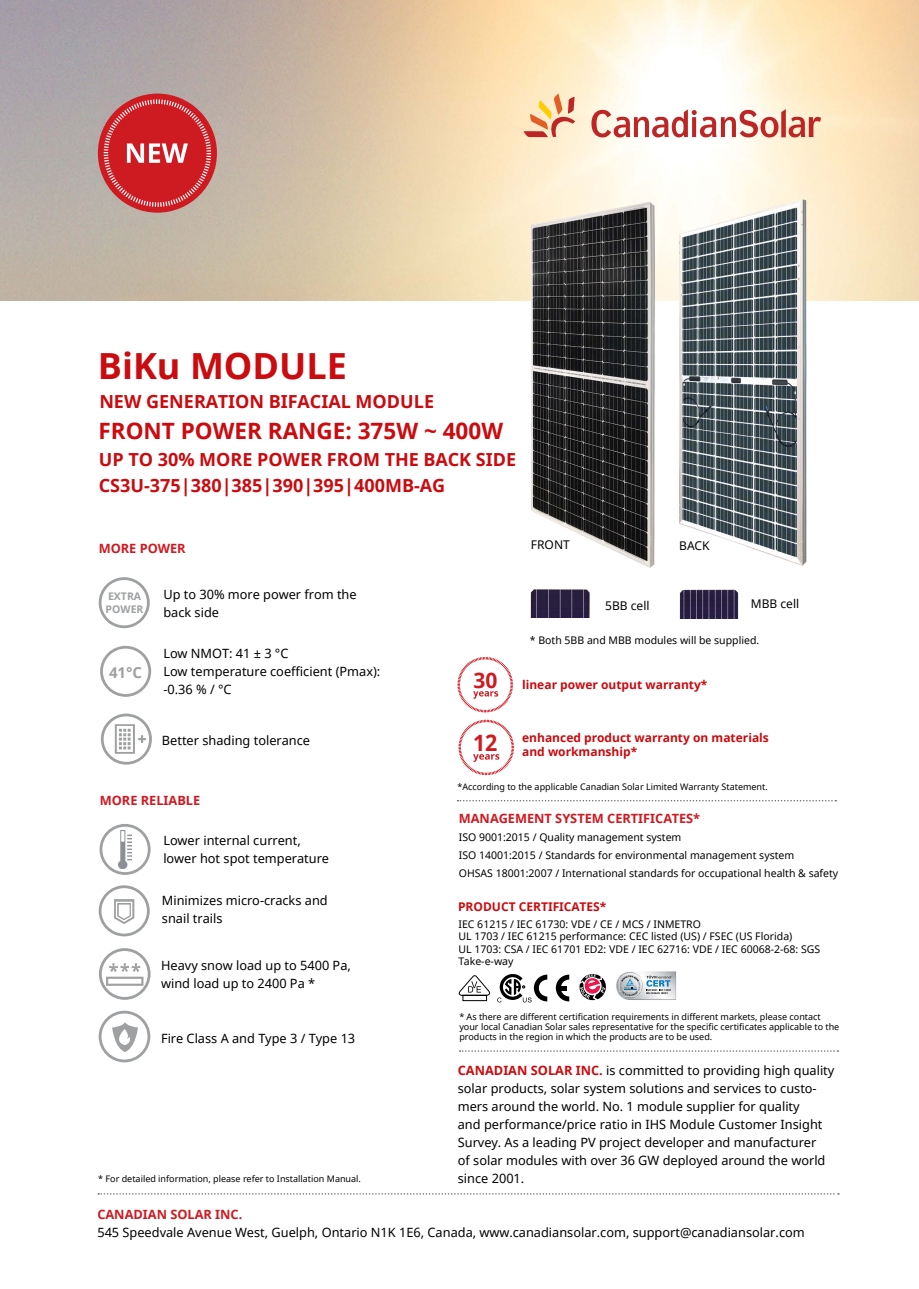
<style>
.page{position:relative;width:919px;height:1289px;background:#fff}
.page>*{position:absolute;margin:0;border:0;box-sizing:border-box;transform-origin:0 0}
.t1{font:700 36px "Noto Sans";color:#ca0b0f}
.t2{font:700 22.5px "Noto Sans";color:#cb0b0f}
.t3{font:700 22.5px "Noto Sans";color:#ce1a21;scale:.95 1}
.t4{font:700 21px "Noto Sans";color:#ce1a21}
.t5{font:700 18px "Noto Sans";color:#ca0b0f}
.t6{font:700 15px "Noto Sans";color:#9ea0a2}
.t7{font:12.75px/18px "Noto Sans";color:#000}
.t8{font:700 12.75px "Noto Sans";color:#ce1a21}
.t9{font:700 12px/13.8px "Noto Sans";color:#ca0b0f}
.t10{font:12px "Noto Sans";color:#000}
.t11{font:10.5px/12px "Noto Sans";color:#000}
.t12{font:700 10.5px/12.6px "Noto Sans";color:#9ea0a2}
.t13{font:9px/10.4px "Noto Sans";color:#000}
.s1{font-weight:700;color:#ca0b0f}
</style>
<div class="page">
<svg style="left:98px;top:1193px;width:740px;height:1px"></svg>
<img style="left:0;top:0;width:918px;height:301px">
<div style="left:98px;top:94px;width:119px;height:119px;background:#ce1a21;border-radius:50%"></div>
<svg style="left:104px;top:99px;width:107px;height:108px"></svg>
<svg style="left:523px;top:94px;width:52px;height:43px;background:#f1be96"></svg>
<svg style="left:591px;top:109px;width:230px;height:28px"></svg>
<svg style="left:457px;top:800px;width:379px;height:1px"></svg>
<img style="left:643px;top:163px;width:198px;height:403px">
<svg style="left:99px;top:948px;width:51px;height:51px"></svg>
<svg style="left:101px;top:713px;width:51px;height:51px"></svg>
<svg style="left:99px;top:577px;width:51px;height:51px"></svg>
<svg style="left:100px;top:646px;width:51px;height:50px"></svg>
<svg style="left:99px;top:824px;width:52px;height:50px"></svg>
<img style="left:118px;top:830px;width:14px;height:38px">
<svg style="left:99px;top:1010px;width:51px;height:52px"></svg>
<svg style="left:99px;top:885px;width:51px;height:51px"></svg>
<img style="left:507px;top:187px;width:172px;height:381px">
<svg style="left:459px;top:1050px;width:379px;height:1px"></svg>
<img style="left:530px;top:589px;width:60px;height:28px">
<img style="left:679px;top:589px;width:60px;height:29px">
<svg style="left:555px;top:974px;width:14px;height:27px"></svg>
<div style="left:558px;top:985px;width:9px;height:5px;background:#000"></div>
<svg style="left:458px;top:975px;width:32px;height:26px"></svg>
<svg style="left:497px;top:974px;width:50px;height:28px"></svg>
<img style="left:616px;top:971px;width:60px;height:29px">
<svg style="left:646px;top:975px;width:26px;height:19px"></svg>
<img style="left:619px;top:974px;width:21px;height:1px">
<svg style="left:619px;top:975px;width:21px;height:21px"></svg>
<svg style="left:579px;top:974px;width:27px;height:26px"></svg>
<svg style="left:457px;top:657px;width:56px;height:55px"></svg>
<svg style="left:458px;top:719px;width:56px;height:56px"></svg>
<h1 class="t1" style="left:98px;top:340px;width:251px">BiKu MODULE</h1>
<h3 class="t5" style="left:99px;top:388px;width:336px">NEW GENERATION BIFACIAL MODULE</h3>
<h2 class="t2" style="left:98px;top:415px;width:406px">FRONT POWER RANGE: 375W ~ 400W</h2>
<h3 class="t5" style="left:99px;top:446px;width:419px">UP TO 30% MORE POWER FROM THE BACK SIDE</h3>
<h3 class="t5" style="left:99px;top:472px;width:348px">CS3U-375|380|385|390|395|400MB-AG</h3>
<p class="t8" style="left:99px;top:539px;width:89px">MORE POWER</p>
<p class="t12" style="left:106px;top:589px;width:39px">EXTRA<br>POWER</p>
<p class="t6" style="left:109px;top:661px;width:35px">41°C</p>
<p class="t7" style="left:163px;top:585px;width:195px">Up to 30% more power from the back side</p>
<p class="t7" style="left:163px;top:644px;width:218px">Low NMOT: 41 ± 3 °C<br>Low temperature coefficient (Pmax): -0.36 % / °C</p>
<p class="t7" style="left:162px;top:730px;width:150px">Better shading tolerance</p>
<p class="t8" style="left:100px;top:791px;width:102px">MORE RELIABLE</p>
<p class="t7" style="left:163px;top:831px;width:167px">Lower internal current, lower hot spot temperature</p>
<p class="t7" style="left:162px;top:890px;width:167px">Minimizes micro-cracks and snail trails</p>
<p class="t7" style="left:161px;top:955px;width:191px">Heavy snow load up to 5400 Pa, wind load up to 2400 Pa *</p>
<p class="t7" style="left:161px;top:1028px;width:196px">Fire Class A and Type 3 / Type 13</p>
<p class="t10" style="left:531px;top:537px;width:40px">FRONT</p>
<p class="t10" style="left:679px;top:537px;width:32px">BACK</p>
<h3 class="t4" style="left:473px;top:665px;width:26px">30</h3>
<h2 class="t3" style="left:473px;top:726px;width:27px">12</h2>
<p class="t10" style="left:605px;top:597px;width:46px">5BB cell</p>
<p class="t10" style="left:750px;top:595px;width:50px">MBB cell</p>
<p class="t11" style="left:530px;top:633px;width:231px">* Both 5BB and MBB modules will be supplied.</p>
<p class="t9" style="left:522px;top:677px;width:187px">linear power output warranty*</p>
<p class="t9" style="left:522px;top:730px;width:248px">enhanced product warranty on materials and workmanship*</p>
<p class="t13" style="left:457px;top:781px;width:312px">*According to the applicable Canadian Solar Limited Warranty Statement.</p>
<p class="t8" style="left:459px;top:809px;width:243px">MANAGEMENT SYSTEM CERTIFICATES*</p>
<p class="t11" style="left:459px;top:828px;width:381px;line-height:18px">ISO 9001:2015 / Quality management system<br>ISO 14001:2015 / Standards for environmental management system<br>OHSAS 18001:2007 / International standards for occupational health &amp; safety</p>
<p class="t9" style="left:458px;top:899px;width:150px">PRODUCT CERTIFICATES*</p>
<p class="t11" style="left:458px;top:918px;width:363px">IEC 61215 / IEC 61730: VDE / CE / MCS / INMETRO<br>UL 1703 / IEC 61215 performance: CEC listed (US) / FSEC (US Florida)<br>UL 1703: CSA / IEC 61701 ED2: VDE / IEC 62716: VDE / IEC 60068-2-68: SGS Take-e-way</p>
<p class="t13" style="left:459px;top:1010px;width:381px">* As there are different certification requirements in different markets, please contact your local Canadian Solar sales representative for the specific certificates applicable to the products in the region in which the products are to be used.</p>
<p class="t7" style="left:458px;top:1061px;width:378px"><span class="s1">CANADIAN SOLAR INC.</span> is committed to providing high quality solar products, solar system solutions and services to custo&shy;mers around the world. No. 1 module supplier for quality<br>and performance/price ratio in IHS Module Customer Insight Survey. As a leading PV project developer and manufacturer<br>of solar modules with over 36 GW deployed around the world</p>
<p class="t13" style="left:98px;top:1173px;width:264px">* For detailed information, please refer to Installation Manual.</p>
<p class="t7" style="left:458px;top:1169px;width:68px">since 2001.</p>
<p class="t8" style="left:97px;top:1205px;width:146px">CANADIAN SOLAR INC.</p>
<p class="t7" style="left:97px;top:1223px;width:708px">545 Speedvale Avenue West, Guelph, Ontario N1K 1E6, Canada, www.canadiansolar.com, support@canadiansolar.com</p>
</div>
